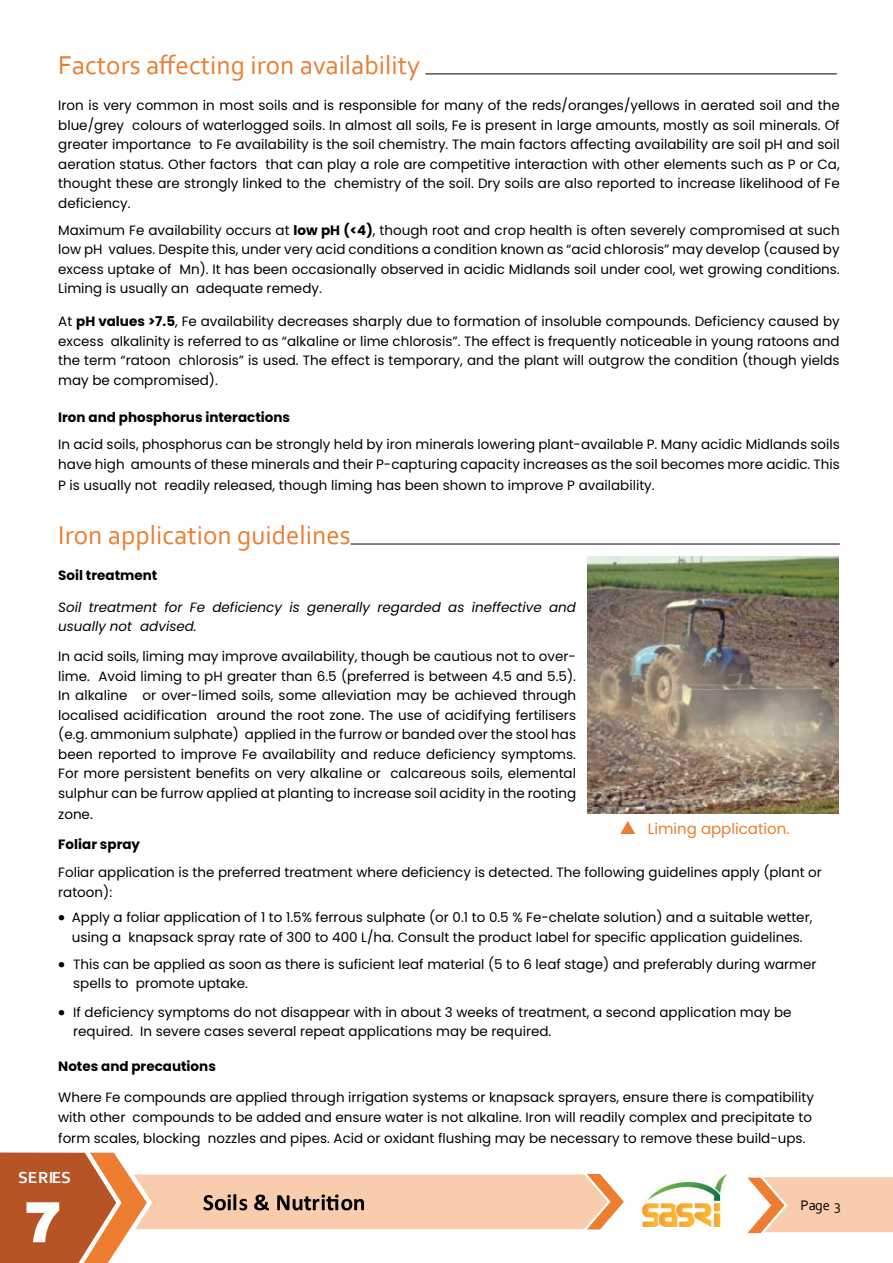
<style>
.page{position:relative;width:893px;height:1263px;background:#fff}
.page>*{position:absolute;margin:0;border:0;box-sizing:border-box;transform-origin:0 0}
.t1{font:900 53.7px "Arial";color:#fff}
.t2{font:27px "Corbel";color:#ec7c30}
.t3{font:700 16.8px "Corbel";color:#fff}
.t4{font:15px "Poppins";color:#ec7c30}
.t5{font:14.55px "Corbel";color:#000101}
.t6{font:13.5px/19.5px "Poppins";color:#000}
.t7{font:italic 13.5px/19.5px "Poppins";color:#000}
.t8{font:700 13.5px "Poppins";color:#000}
.s1{font-weight:700}
</style>
<div class="page">
<img style="left:588px;top:556px;width:251px;height:257px">
<hr style="left:425px;top:74px;width:412px;height:1px;background:#000">
<hr style="left:351px;top:544px;width:489px;height:1px;background:#000">
<img style="left:642px;top:1173px;width:86px;height:54px">
<svg style="left:0;top:1152px;width:624px;height:111px"></svg>
<svg style="left:747px;top:1177px;width:146px;height:57px;background:#f8cbad"></svg>
<h2 class="t2" style="left:58px;top:48px;width:363px">Factors affecting iron availability</h2>
<p class="t6" style="left:58px;top:96px;width:783px;text-align:justify">Iron is very common in most soils and is responsible for many of the reds/oranges/yellows in aerated soil and the blue/grey colours of waterlogged soils. In almost all soils, Fe is present in large amounts, mostly as soil minerals. Of greater importance to Fe availability is the soil chemistry. The main factors affecting availability are soil pH and soil aeration status. Other factors that can play a role are competitive interaction with other elements such as P or Ca, thought these are strongly linked to the chemistry of the soil. Dry soils are also reported to increase likelihood of Fe deficiency.</p>
<p class="t6" style="left:58px;top:220px;width:783px;text-align:justify">Maximum Fe availability occurs at <span class="s1">low pH (&lt;4)</span>, though root and crop health is often severely compromised at such low pH values. Despite this, under very acid conditions a condition known as “acid chlorosis” may develop (caused by excess uptake of Mn). It has been occasionally observed in acidic Midlands soil under cool, wet growing conditions.<br>Liming is usually an adequate remedy.</p>
<p class="t6" style="left:58px;top:312px;width:783px;text-align:justify">At <span class="s1">pH values &gt;7.5</span>, Fe availability decreases sharply due to formation of insoluble compounds. Deficiency caused by excess alkalinity is referred to as “alkaline or lime chlorosis”. The effect is frequently noticeable in young ratoons and the term “ratoon chlorosis” is used. The effect is temporary, and the plant will outgrow the condition (though yields may be compromised).</p>
<p class="t8" style="left:58px;top:409px;width:233px">Iron and phosphorus interactions</p>
<p class="t6" style="left:58px;top:435px;width:783px">In acid soils, phosphorus can be strongly held by iron minerals lowering plant-available P. Many acidic Midlands soils have high amounts of these minerals and their P-capturing capacity increases as the soil becomes more acidic. This</p>
<p class="t6" style="left:58px;top:476px;width:598px">P is usually not readily released, though liming has been shown to improve P availability.</p>
<h2 class="t2" style="left:58px;top:518px;width:294px">Iron application guidelines</h2>
<p class="t8" style="left:58px;top:568px;width:101px">Soil treatment</p>
<p class="t7" style="left:58px;top:597px;width:519px">Soil treatment for Fe deficiency is generally regarded as ineffective and usually not advised.</p>
<p class="t6" style="left:58px;top:647px;width:519px;text-align:justify">In acid soils, liming may improve availability, though be cautious not to over&shy;lime. Avoid liming to pH greater than 6.5 (preferred is between 4.5 and 5.5).<br>In alkaline or over-limed soils, some alleviation may be achieved through localised acidification around the root zone. The use of acidifying fertilisers (e.g. ammonium sulphate) applied in the furrow or banded over the stool has been reported to improve Fe availability and reduce deficiency symptoms.<br>For more persistent benefits on very alkaline or calcareous soils, elemental sulphur can be furrow applied at planting to increase soil acidity in the rooting</p>
<p class="t6" style="left:58px;top:805px;width:36px">zone.</p>
<p class="t4" style="left:648px;top:820px;width:143px">Liming application.</p>
<p class="t8" style="left:58px;top:836px;width:83px">Foliar spray</p>
<p class="t6" style="left:58px;top:863px;width:765px">Foliar application is the preferred treatment where deficiency is detected. The following guidelines apply (plant or ratoon):</p>
<p class="t6" style="left:58px;top:908px;width:756px;text-align:center">• Apply a foliar application of 1 to 1.5% ferrous sulphate (or 0.1 to 0.5 % Fe-chelate solution) and a suitable wetter, using a knapsack spray rate of 300 to 400 L/ha. Consult the product label for specific application guidelines.</p>
<p class="t6" style="left:73px;top:954px;width:745px;text-indent:-15px">• This can be applied as soon as there is suficient leaf material (5 to 6 leaf stage) and preferably during warmer spells to promote uptake.</p>
<p class="t6" style="left:73px;top:1002px;width:720px;text-indent:-15px">• If deficiency symptoms do not disappear with in about 3 weeks of treatment, a second application may be required. In severe cases several repeat applications may be required.</p>
<p class="t8" style="left:58px;top:1058px;width:159px">Notes and precautions</p>
<p class="t6" style="left:58px;top:1088px;width:757px">Where Fe compounds are applied through irrigation systems or knapsack sprayers, ensure there is compatibility with other compounds to be added and ensure water is not alkaline. Iron will readily complex and precipitate to</p>
<p class="t6" style="left:58px;top:1129px;width:749px">form scales, blocking nozzles and pipes. Acid or oxidant flushing may be necessary to remove these build-ups.</p>
<p class="t3" style="left:18px;top:1167px;width:54px">SERIES</p>
<h1 class="t1" style="left:25px;top:1183px;width:37px">7</h1>
<p class="t5" style="left:800px;top:1196px;width:42px">Page 3</p>
</div>
